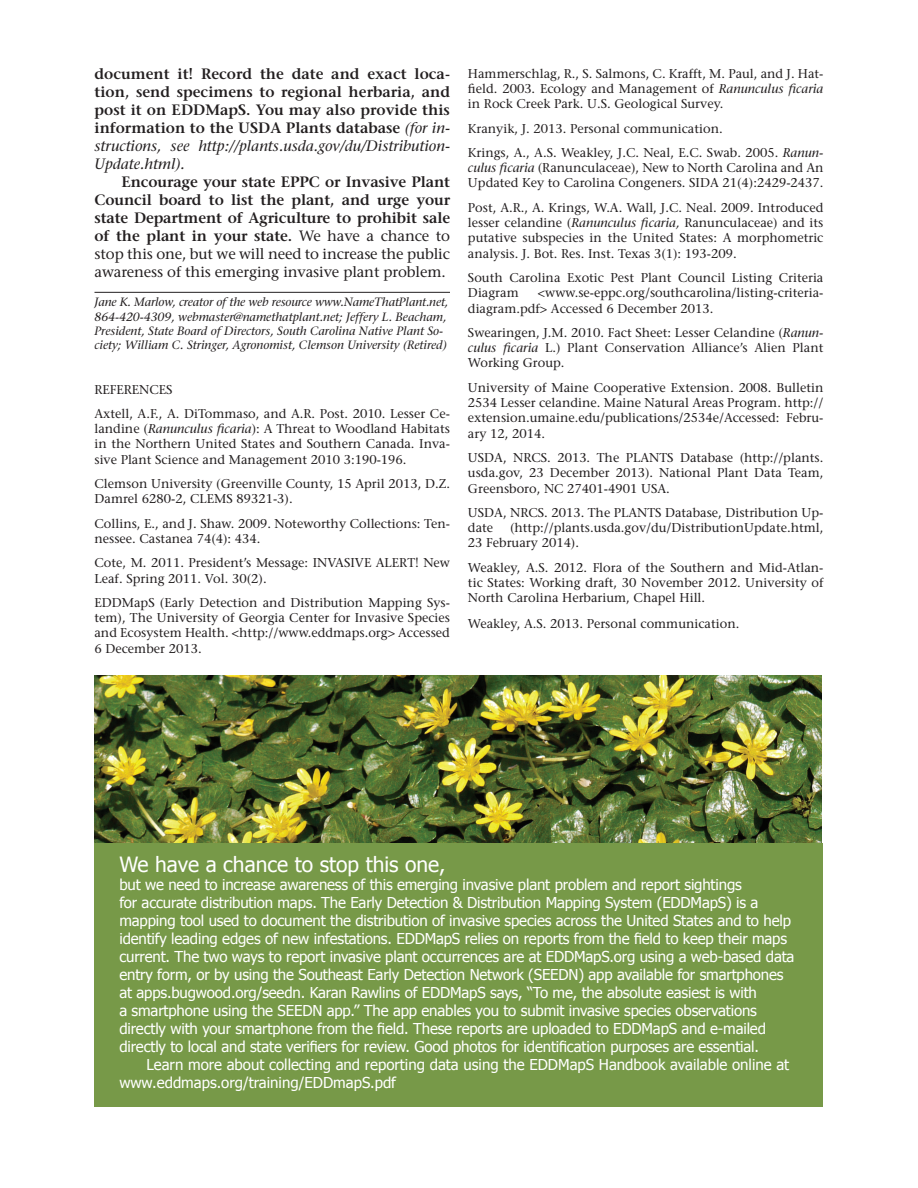
<style>
.page{position:relative;width:918px;height:1188px;background:#fff}
.page>*{position:absolute;margin:0;border:0;box-sizing:border-box;transform-origin:0 0}
.t1{font:21px "Tahoma";color:#fff}
.t2{font:15px/18px "Tahoma";letter-spacing:-.01em;color:#fff}
.t3{font:600 15px/18px "Stone Serif";letter-spacing:-.005em;color:#231f20;text-align:justify}
.t4{font:12.75px/15.3px "Stone Serif";color:#231f20}
.t5{font:italic 12px/14.4px "Stone Serif";color:#231f20}
.s1{font-weight:400;font-style:italic}
.s2{font-weight:400}
.s3{font-style:italic}
</style>
<div class="page">
<img style="left:94px;top:675px;width:728px;height:169px">
<hr style="left:94px;top:292px;width:356px;height:1px;background:#231f20">
<div style="left:94px;top:844px;width:730px;height:263px;background:#779948"></div>
<p class="t3" style="left:94px;top:65px;width:357px">document it! Record the date and exact loca&shy;tion, send specimens to regional herbaria, and post it on EDDMapS. You may also provide this information to the USDA Plants database <span class="s1">(for in&shy;structions, see http://plants.usda.gov/du/Distribution-Update.html).</span></p>
<p class="t3" style="left:95px;top:173px;width:357px;text-indent:27px">Encourage your state EPPC or Invasive Plant Council board to list the plant, and urge your state Department of Agriculture to prohibit sale of the plant in your state. <span class="s2">We have a chance to stop this one, but we will need to increase the public awareness of this emerging invasive plant problem.</span></p>
<p class="t5" style="left:94px;top:295px;width:355px">Jane K. Marlow, creator of the web resource www.NameThatPlant.net, 864-420-4309, webmaster@namethatplant.net; Jeffery L. Beacham, President, State Board of Directors, South Carolina Native Plant So&shy;ciety; William C. Stringer, Agronomist, Clemson University (Retired)</p>
<p class="t4" style="left:94px;top:377px;width:357px;line-height:24.3px">REFERENCES<br>Axtell, A.F., A. DiTommaso, and A.R. Post. 2010. Lesser Ce-</p>
<p class="t4" style="left:94px;top:421px;width:357px;text-align:justify">landine (<span class="s3">Ranunculus ficaria</span>): A Threat to Woodland Habitats in the Northern United States and Southern Canada. Inva&shy;sive Plant Science and Management 2010 3:190-196.</p>
<p class="t4" style="left:94px;top:476px;width:357px">Clemson University (Greenville County, 15 April 2013, D.Z.<br>Damrel 6280-2, CLEMS 89321-3).</p>
<p class="t4" style="left:94px;top:515px;width:357px">Collins, E., and J. Shaw. 2009. Noteworthy Collections: Ten&shy;nessee. Castanea 74(4): 434.</p>
<p class="t4" style="left:94px;top:555px;width:357px">Cote, M. 2011. President’s Message: INVASIVE ALERT! New<br>Leaf. Spring 2011. Vol. 30(2).</p>
<p class="t4" style="left:94px;top:595px;width:357px;text-align:justify">EDDMapS (Early Detection and Distribution Mapping Sys&shy;tem), The University of Georgia Center for Invasive Species and Ecosystem Health. &lt;http://www.eddmaps.org&gt; Accessed 6 December 2013.</p>
<p class="t4" style="left:468px;top:65px;width:357px;text-align:justify">Hammerschlag, R., S. Salmons, C. Krafft, M. Paul, and J. Hat&shy;field. 2003. Ecology and Management of <span class="s3">Ranunculus ficaria </span>in Rock Creek Park. U.S. Geological Survey.</p>
<p class="t4" style="left:468px;top:116px;width:357px;line-height:24.3px">Kranyik, J. 2013. Personal communication.<br>Krings, A., A.S. Weakley, J.C. Neal, E.C. Swab. 2005. <span class="s3">Ranun-</span></p>
<p class="t4" style="left:468px;top:160px;width:357px"><span class="s3">culus ficaria</span> (Ranunculaceae), New to North Carolina and An<br>Updated Key to Carolina Congeners. SIDA 21(4):2429-2437.</p>
<p class="t4" style="left:468px;top:200px;width:357px;text-align:justify">Post, A.R., A. Krings, W.A. Wall, J.C. Neal. 2009. Introduced lesser celandine (<span class="s3">Ranunculus ficaria,</span> Ranunculaceae) and its putative subspecies in the United States: A morphometric analysis. J. Bot. Res. Inst. Texas 3(1): 193-209.</p>
<p class="t4" style="left:468px;top:270px;width:357px">South Carolina Exotic Pest Plant Council Listing Criteria<br>Diagram</p>
<p class="t4" style="left:468px;top:285px;width:357px;text-indent:70px">&lt;www.se-eppc.org/southcarolina/listing-criteria&shy;diagram.pdf&gt; Accessed 6 December 2013.</p>
<p class="t4" style="left:468px;top:325px;width:357px;text-align:justify">Swearingen, J.M. 2010. Fact Sheet: Lesser Celandine (<span class="s3">Ranun&shy;culus ficaria</span> L.) Plant Conservation Alliance’s Alien Plant Working Group.</p>
<p class="t4" style="left:468px;top:380px;width:357px;text-align:justify">University of Maine Cooperative Extension. 2008. Bulletin 2534 Lesser celandine. Maine Natural Areas Program. http:// extension.umaine.edu/publications/2534e/Accessed: Febru&shy;ary 12, 2014.</p>
<p class="t4" style="left:468px;top:450px;width:357px;text-align:justify">USDA, NRCS. 2013. The PLANTS Database (http://plants. usda.gov, 23 December 2013). National Plant Data Team, Greensboro, NC 27401-4901 USA.</p>
<p class="t4" style="left:468px;top:505px;width:357px">USDA, NRCS. 2013. The PLANTS Database, Distribution Up&shy;date</p>
<p class="t4" style="left:468px;top:520px;width:357px;text-indent:42px">(http://plants.usda.gov/du/DistributionUpdate.html,<br>23 February 2014).</p>
<p class="t4" style="left:468px;top:560px;width:357px;text-align:justify">Weakley, A.S. 2012. Flora of the Southern and Mid-Atlan&shy;tic States: Working draft, 30 November 2012. University of North Carolina Herbarium, Chapel Hill.</p>
<p class="t4" style="left:468px;top:616px;width:273px">Weakley, A.S. 2013. Personal communication.</p>
<h1 class="t1" style="left:119px;top:850px;width:328px">We have a chance to stop this one,</h1>
<p class="t2" style="left:119px;top:874px;width:677px">but we need to increase awareness of this emerging invasive plant problem and report sightings<br>for accurate distribution maps. The Early Detection &amp; Distribution Mapping System (EDDMapS) is a mapping tool used to document the distribution of invasive species across the United States and to help identify leading edges of new infestations. EDDMapS relies on reports from the field to keep their maps current. The two ways to report invasive plant occurrences are at EDDMapS.org using a web-based data entry form, or by using the Southeast Early Detection Network (SEEDN) app available for smartphones at apps.bugwood.org/seedn. Karan Rawlins of EDDMapS says, “To me, the absolute easiest is with<br>a smartphone using the SEEDN app.” The app enables you to submit invasive species observations directly with your smartphone from the field. These reports are uploaded to EDDMapS and e-mailed directly to local and state verifiers for review. Good photos for identification purposes are essential.</p>
<p class="t2" style="left:119px;top:1054px;width:671px;text-indent:27px">Learn more about collecting and reporting data using the EDDMapS Handbook available online at www.eddmaps.org/training/EDDmapS.pdf</p>
</div>
